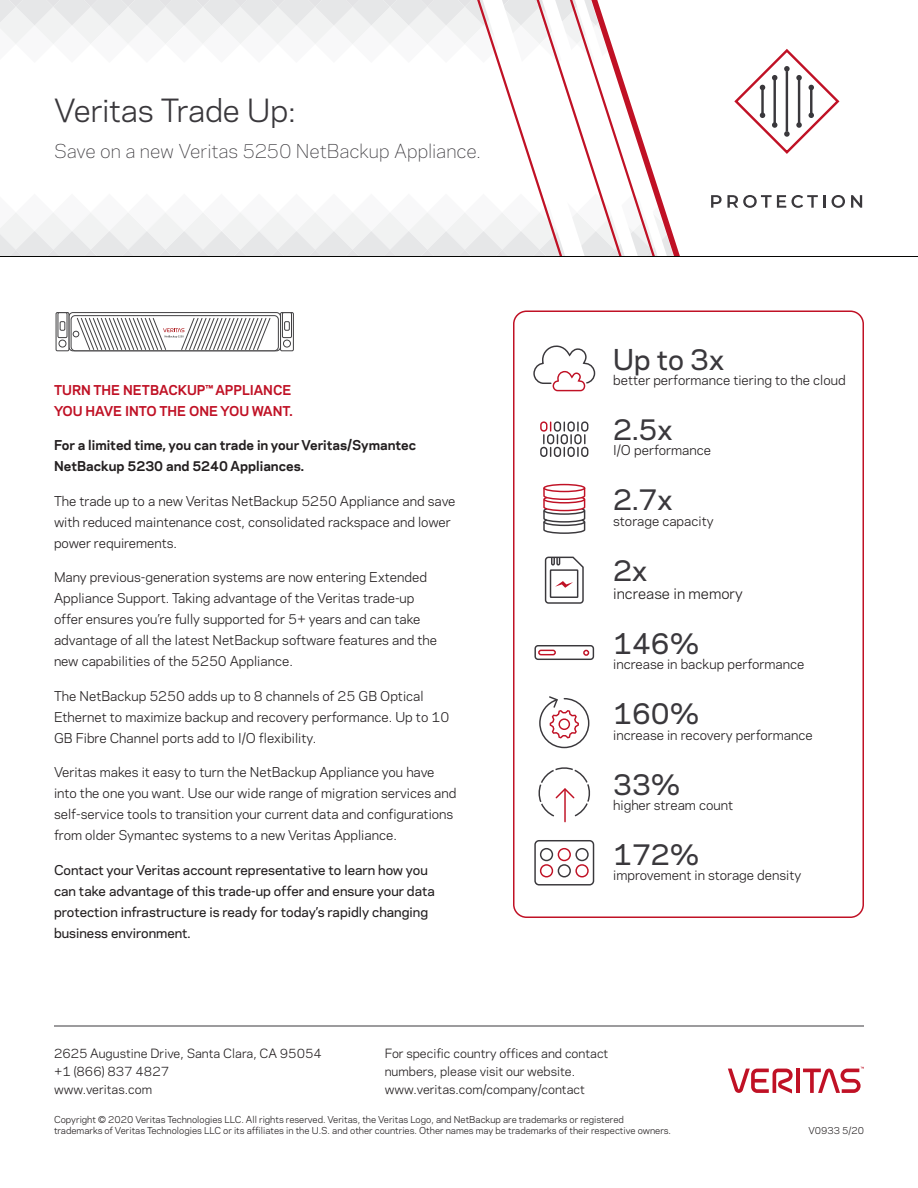
<style>
.page{position:relative;width:918px;height:1188px;background:#fff}
.page>*{position:absolute;margin:0;border:0;box-sizing:border-box;transform-origin:0 0}
.t1{font:30px "Polaris";letter-spacing:-.01em;color:#3a383c}
.t2{font:500 27px "Polaris";color:#3a383c}
.t3{font:300 18px "Polaris";letter-spacing:-.005em;color:#3a383c}
.t4{font:14.25px "Polaris";color:#231f20}
.t5{font:12.75px/21px "Polaris";color:#231f20}
.t6{font:500 12.75px/21px "Polaris";color:#231f20}
.t7{font:700 12.75px/21px "Polaris";color:#231f20}
.t8{font:700 12.75px/21px "Polaris";color:#c01125}
.t9{font:12px/18px "Polaris";color:#231f20}
.t10{font:9px/10.8px "Polaris";color:#231f20}
</style>
<div class="page">
<div style="left:513px;top:310px;width:351px;height:608px;border:2px solid #c01125;border-radius:13px"></div>
<svg style="left:0;top:0;width:477px;height:256px"></svg>
<svg style="left:477px;top:0;width:386px;height:256px"></svg>
<hr style="left:0;top:256px;width:918px;height:1px;background:#040503">
<hr style="left:796px;top:1069px;width:4px;height:24px;background:#c01125">
<svg style="left:728px;top:1069px;width:65px;height:25px"></svg>
<svg style="left:803px;top:1067px;width:61px;height:26px"></svg>
<hr style="left:54px;top:1026px;width:810px;height:1px;background:#3a383c">
<svg style="left:711px;top:195px;width:75px;height:13px"></svg>
<svg style="left:792px;top:195px;width:33px;height:13px"></svg>
<svg style="left:832px;top:195px;width:13px;height:13px"></svg>
<svg style="left:851px;top:195px;width:11px;height:13px"></svg>
<svg style="left:733px;top:47px;width:108px;height:109px"></svg>
<hr style="left:564px;top:789px;width:2px;height:33px;background:#c01125">
<svg style="left:539px;top:767px;width:51px;height:51px"></svg>
<svg style="left:533px;top:345px;width:63px;height:46px"></svg>
<div style="left:540px;top:421px;width:7px;height:11px;border:1px solid #c01125;border-radius:3px"></div>
<div style="left:554px;top:421px;width:7px;height:11px;border:1px solid #3a383c;border-radius:3px"></div>
<div style="left:567px;top:421px;width:8px;height:11px;border:1px solid #3a383c;border-radius:3px"></div>
<div style="left:581px;top:421px;width:7px;height:11px;border:1px solid #3a383c;border-radius:3px"></div>
<div style="left:547px;top:434px;width:7px;height:10px;border:1px solid #3a383c;border-radius:3px"></div>
<div style="left:561px;top:434px;width:7px;height:10px;border:1px solid #3a383c;border-radius:3px"></div>
<div style="left:540px;top:447px;width:7px;height:10px;border:1px solid #3a383c;border-radius:3px"></div>
<svg style="left:543px;top:422px;width:8px;height:34px"></svg>
<div style="left:554px;top:447px;width:7px;height:10px;border:1px solid #3a383c;border-radius:3px"></div>
<div style="left:567px;top:447px;width:8px;height:10px;border:1px solid #3a383c;border-radius:3px"></div>
<div style="left:581px;top:447px;width:7px;height:10px;border:1px solid #3a383c;border-radius:3px"></div>
<svg style="left:564px;top:422px;width:22px;height:34px"></svg>
<svg style="left:544px;top:556px;width:40px;height:48px"></svg>
<svg style="left:543px;top:487px;width:43px;height:47px"></svg>
<div style="left:543px;top:484px;width:42px;height:8px;border:1px solid #c01125;border-radius:50%"></div>
<div style="left:534px;top:840px;width:60px;height:46px;border:1px solid #3a383c;border-radius:4px"></div>
<svg style="left:539px;top:848px;width:50px;height:30px"></svg>
<svg style="left:539px;top:696px;width:51px;height:53px"></svg>
<div style="left:68px;top:312px;width:213px;height:39px;border:1px solid #414042;border-radius:4px"></div>
<div style="left:71px;top:315px;width:208px;height:36px;border:1px solid #414042;border-radius:4px"></div>
<svg style="left:56px;top:313px;width:13px;height:38px"></svg>
<div style="left:56px;top:312px;width:13px;height:39px;border:1px solid #414042"></div>
<div style="left:58px;top:313px;width:9px;height:25px;background:#fff"></div>
<div style="left:57px;top:312px;width:10px;height:26px;border:1px solid #414042"></div>
<div style="left:60px;top:321px;width:5px;height:10px;border:1px solid #414042"></div>
<div style="left:59px;top:340px;width:7px;height:7px;background:#fff;border-radius:50%"></div>
<div style="left:59px;top:340px;width:7px;height:8px;border:1px solid #414042;border-radius:50%"></div>
<svg style="left:281px;top:313px;width:12px;height:38px"></svg>
<div style="left:280px;top:312px;width:14px;height:39px;border:1px solid #414042"></div>
<div style="left:282px;top:313px;width:10px;height:25px;background:#fff"></div>
<div style="left:282px;top:312px;width:10px;height:26px;border:1px solid #414042"></div>
<div style="left:284px;top:321px;width:6px;height:10px;border:1px solid #414042"></div>
<div style="left:283px;top:340px;width:7px;height:7px;background:#fff;border-radius:50%"></div>
<div style="left:283px;top:340px;width:8px;height:8px;border:1px solid #414042;border-radius:50%"></div>
<svg style="left:73px;top:318px;width:198px;height:33px"></svg>
<div style="left:534px;top:645px;width:60px;height:15px;border:1px solid #3a383c;border-radius:3px"></div>
<svg style="left:583px;top:650px;width:6px;height:6px"></svg>
<div style="left:538px;top:650px;width:18px;height:5px;border:1px solid #c01125;border-radius:2px"></div>
<h1 class="t1" style="left:54px;top:88px;width:244px">Veritas Trade Up:</h1>
<h3 class="t3" style="left:54px;top:138px;width:428px">Save on a new Veritas 5250 NetBackup Appliance.</h3>
<p class="t8" style="left:54px;top:379px;width:240px">TURN THE NETBACKUP™ APPLIANCE<br>YOU HAVE INTO THE ONE YOU WANT.</p>
<p class="t7" style="left:54px;top:434px;width:364px">For a limited time, you can trade in your Veritas/Symantec<br>NetBackup 5230 and 5240 Appliances.</p>
<p class="t5" style="left:54px;top:490px;width:403px">The trade up to a new Veritas NetBackup 5250 Appliance and save with reduced maintenance cost, consolidated rackspace and lower power requirements.</p>
<p class="t5" style="left:54px;top:566px;width:385px">Many previous-generation systems are now entering Extended Appliance Support. Taking advantage of the Veritas trade-up offer ensures you’re fully supported for 5+ years and can take advantage of all the latest NetBackup software features and the new capabilities of the 5250 Appliance.</p>
<p class="t5" style="left:54px;top:685px;width:397px">The NetBackup 5250 adds up to 8 channels of 25 GB Optical<br>Ethernet to maximize backup and recovery performance. Up to 10<br>GB Fibre Channel ports add to I/O flexibility.</p>
<p class="t5" style="left:54px;top:761px;width:404px">Veritas makes it easy to turn the NetBackup Appliance you have into the one you want. Use our wide range of migration services and self-service tools to transition your current data and configurations from older Symantec systems to a new Veritas Appliance.</p>
<p class="t6" style="left:54px;top:859px;width:382px">Contact your Veritas account representative to learn how you can take advantage of this trade-up offer and ensure your data protection infrastructure is ready for today’s rapidly changing business environment.</p>
<h2 class="t2" style="left:613px;top:339px;width:112px">Up to 3x</h2>
<p class="t5" style="left:613px;top:369px;width:234px">better performance tiering to the cloud</p>
<h2 class="t2" style="left:613px;top:409px;width:61px">2.5x</h2>
<p class="t5" style="left:613px;top:439px;width:99px">I/O performance</p>
<h2 class="t2" style="left:613px;top:480px;width:61px">2.7x</h2>
<p class="t5" style="left:613px;top:510px;width:102px">storage capacity</p>
<h2 class="t2" style="left:613px;top:550px;width:35px">2x</h2>
<p class="t4" style="left:613px;top:583px;width:131px">increase in memory</p>
<h2 class="t2" style="left:613px;top:623px;width:88px">146%</h2>
<p class="t5" style="left:613px;top:653px;width:193px">increase in backup performance</p>
<h2 class="t2" style="left:613px;top:694px;width:88px">160%</h2>
<p class="t5" style="left:613px;top:724px;width:201px">increase in recovery performance</p>
<h2 class="t2" style="left:613px;top:764px;width:69px">33%</h2>
<p class="t5" style="left:613px;top:794px;width:121px">higher stream count</p>
<h2 class="t2" style="left:613px;top:834px;width:88px">172%</h2>
<p class="t5" style="left:613px;top:864px;width:190px">improvement in storage density</p>
<p class="t9" style="left:54px;top:1043px;width:269px">2625 Augustine Drive, Santa Clara, CA 95054 +1 (866) 837 4827<br>www.veritas.com</p>
<p class="t9" style="left:385px;top:1043px;width:225px">For specific country offices and contact numbers, please visit our website. www.veritas.com/company/contact</p>
<p class="t10" style="left:54px;top:1114px;width:619px">Copyright © 2020 Veritas Technologies LLC. All rights reserved. Veritas, the Veritas Logo, and NetBackup are trademarks or registered trademarks of Veritas Technologies LLC or its affiliates in the U.S. and other countries. Other names may be trademarks of their respective owners.</p>
<p class="t10" style="left:808px;top:1125px;width:57px">V0933 5/20</p>
</div>
